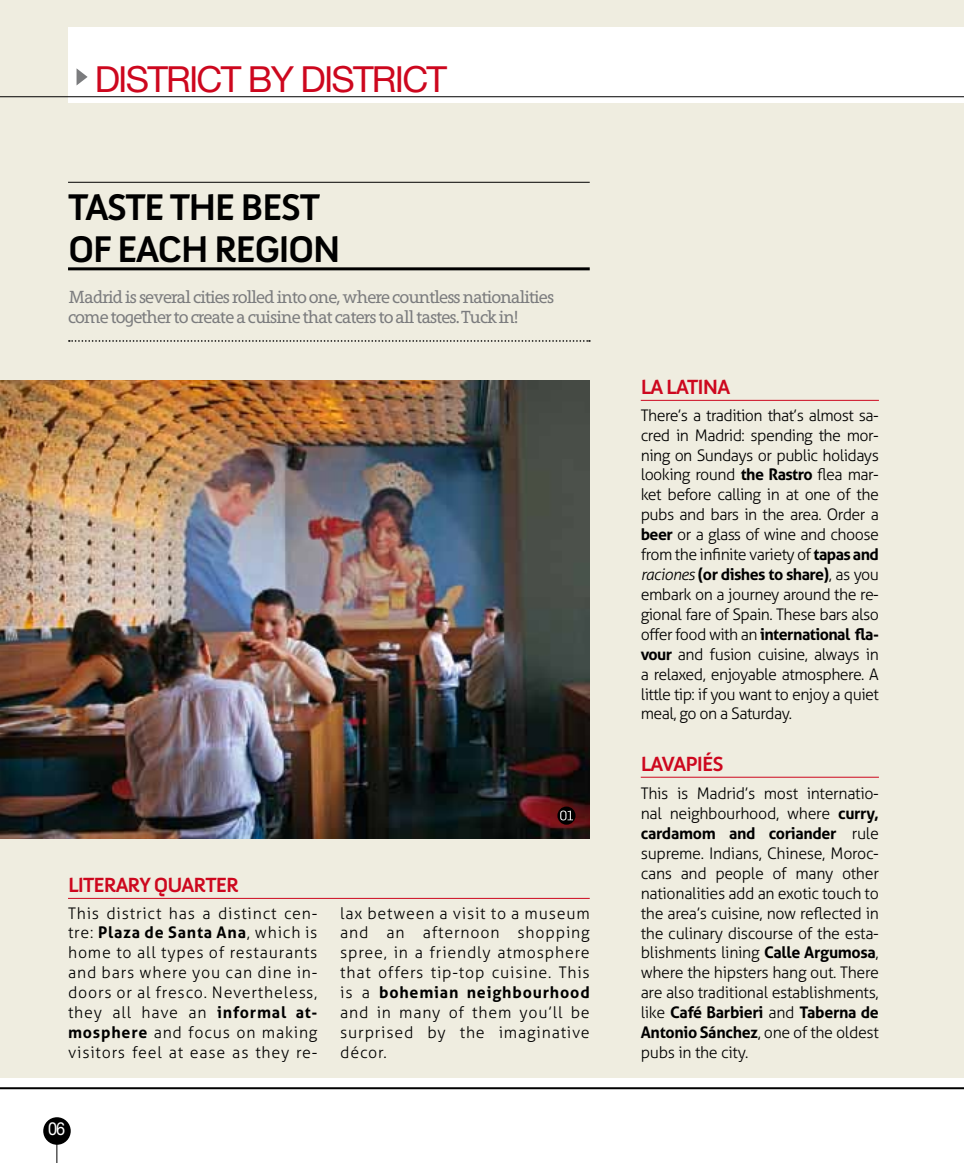
<style>
.page{position:relative;width:964px;height:1163px;background:#fff}
.page>*{position:absolute;margin:0;border:0;box-sizing:border-box;transform-origin:0 0}
.t1{font:700 38px/42px "Anivers";letter-spacing:-.045em;color:#000}
.t2{font:36px "Helvetica Neue LT Std";letter-spacing:-.05em;color:#cd071e}
.t3{font:700 21px "Anivers";letter-spacing:-.045em;color:#cd071e}
.t4{font:18px/20.4px "Grandesign Neue Serif";letter-spacing:-.05em;color:#7b7c7e}
.t5{font:18px "Helvetica Neue LT Std";color:#fff;scale:.9 1}
.t6{font:300 16px/20px "Aller";letter-spacing:.005em;color:#000;text-align:justify}
.s1{font-weight:700}
.s2{font-style:italic}
</style>
<div class="page">
<div style="left:43px;top:1116px;width:28px;height:28px;background:#000;border-radius:50%"></div>
<hr style="left:57px;top:1126px;width:1px;height:36px;background:#000">
<div style="left:0;top:0;width:964px;height:1077px;background:#efede0"></div>
<div style="left:68px;top:27px;width:896px;height:75px;background:#fff"></div>
<svg style="left:77px;top:69px;width:11px;height:16px"></svg>
<hr style="left:0;top:1087px;width:964px;height:2px;background:#000">
<hr style="left:0;top:96px;width:964px;height:1px;background:#000">
<img style="left:0;top:381px;width:590px;height:457px">
<hr style="left:68px;top:182px;width:522px;height:1px;background:#000">
<hr style="left:68px;top:267px;width:522px;height:3px;background:#000">
<svg style="left:69px;top:340px;width:521px;height:2px"></svg>
<hr style="left:641px;top:400px;width:238px;height:1px;background:#cd071e">
<hr style="left:641px;top:776px;width:238px;height:1px;background:#cd071e">
<hr style="left:68px;top:897px;width:522px;height:1px;background:#cd071e">
<svg style="left:557px;top:806px;width:18px;height:18px"></svg>
<svg style="left:560px;top:810px;width:13px;height:10px"></svg>
<h2 class="t2" style="left:95px;top:57px;width:354px">DISTRICT BY DISTRICT</h2>
<h1 class="t1" style="left:68px;top:186px;width:274px">TASTE THE BEST<br>OF EACH REGION</h1>
<p class="t4" style="left:68px;top:286px;width:488px">Madrid is several cities rolled into one, where countless nationalities come together to create a cuisine that caters to all tastes. Tuck in!</p>
<h3 class="t3" style="left:68px;top:873px;width:172px">LITERARY QUARTER</h3>
<p class="t6" style="left:68px;top:902px;width:251px">This district has a distinct cen&shy;tre: <span class="s1">Plaza de Santa Ana</span>, which is home to all types of restaurants and bars where you can dine in&shy;doors or al fresco. Nevertheless, they all have an <span class="s1">informal at&shy;mosphere</span> and focus on making visitors feel at ease as they re-</p>
<p class="t6" style="left:340px;top:902px;width:251px">lax between a visit to a museum and an afternoon shopping spree, in a friendly atmosphere that offers tip-top cuisine. This is a <span class="s1">bohemian neighbourhood </span>and in many of them you’ll be surprised by the imaginative décor.</p>
<p class="t5" style="left:48px;top:1117px;width:20px">06</p>
<h3 class="t3" style="left:641px;top:375px;width:91px">LA LATINA</h3>
<p class="t6" style="left:641px;top:405px;width:240px">There’s a tradition that’s almost sa&shy;cred in Madrid: spending the mor&shy;ning on Sundays or public holidays looking round <span class="s1">the Rastro</span> flea mar&shy;ket before calling in at one of the pubs and bars in the area. Order a <span class="s1">beer</span> or a glass of wine and choose from the infinite variety of <span class="s1">tapas and </span><span class="s2">raciones</span> <span class="s1">(or dishes to share)</span>, as you embark on a journey around the re&shy;gional fare of Spain. These bars also offer food with an <span class="s1">international fla&shy;vour</span> and fusion cuisine, always in a relaxed, enjoyable atmosphere. A little tip: if you want to enjoy a quiet meal, go on a Saturday.</p>
<h3 class="t3" style="left:641px;top:752px;width:85px">LAVAPIÉS</h3>
<p class="t6" style="left:641px;top:783px;width:240px">This is Madrid’s most internatio&shy;nal neighbourhood, where <span class="s1">curry, cardamom and coriander</span> rule supreme. Indians, Chinese, Moroc&shy;cans and people of many other nationalities add an exotic touch to the area’s cuisine, now reflected in the culinary discourse of the esta&shy;blishments lining <span class="s1">Calle Argumosa</span>, where the hipsters hang out. There are also traditional establishments, like <span class="s1">Café Barbieri</span> and <span class="s1">Taberna de Antonio Sánchez</span>, one of the oldest pubs in the city.</p>
</div>
